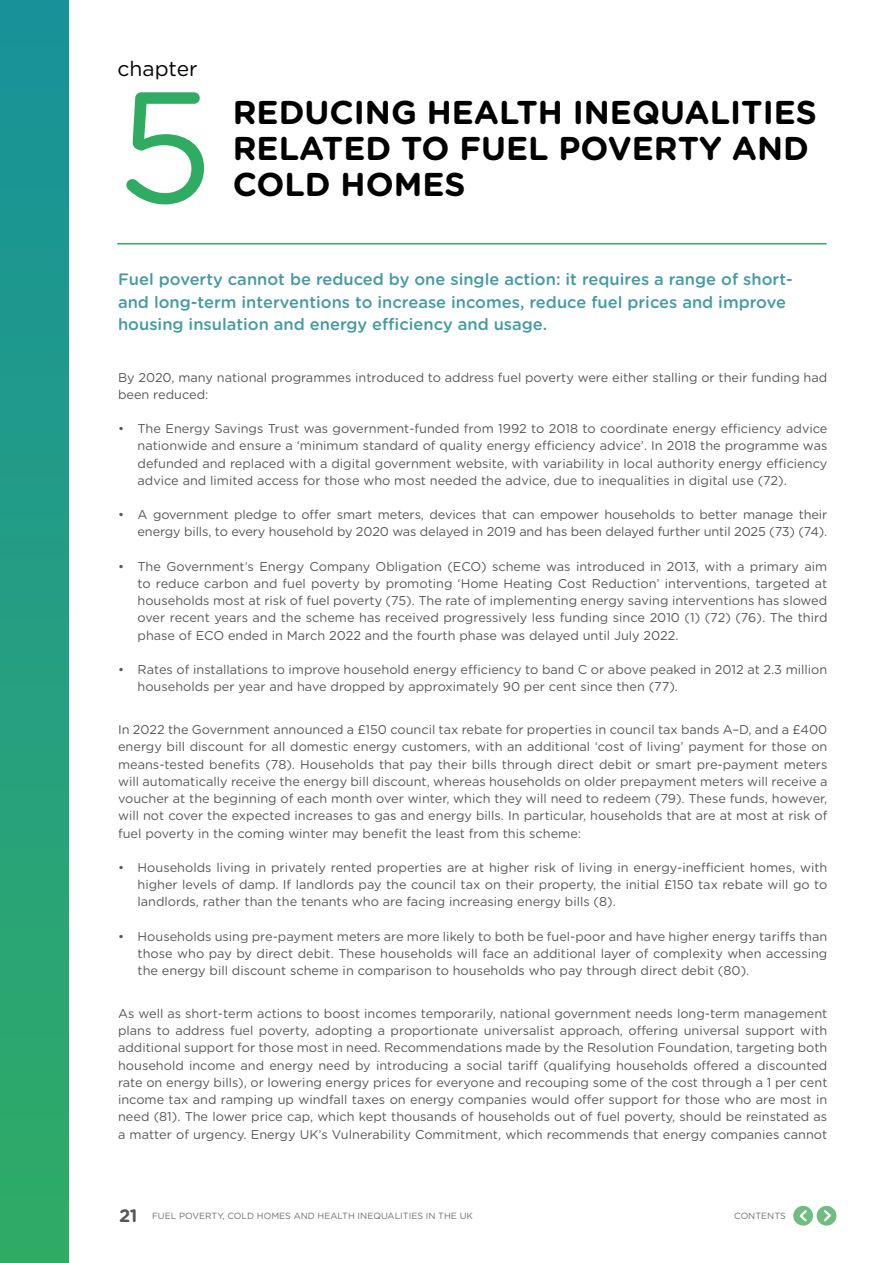
<style>
.page{position:relative;width:893px;height:1263px;background:#fff}
.page>*{position:absolute;margin:0;border:0;box-sizing:border-box;transform-origin:0 0}
.t1{font:157.5px "Gotham Rounded";color:#30ac62}
.t2{font:700 33px/36px "Gotham Rounded";color:#000}
.t3{font:21px "Gotham Rounded";color:#000}
.t4{font:500 16.5px/22.5px "Gotham Rounded";color:#449ba2}
.t5{font:12.75px/17.2px "Gotham Rounded";color:#575756;text-align:justify}
.t6{font:9px "Gotham Rounded";color:#706f6f}
.s1{font-weight:700;font-size:18px;color:#575756}
</style>
<div class="page">
<div style="left:793px;top:1206px;width:20px;height:19px;background:#70bc81;border-radius:50%"></div>
<div style="left:817px;top:1206px;width:19px;height:19px;background:#70bc81;border-radius:50%"></div>
<svg style="left:799px;top:1210px;width:8px;height:12px"></svg>
<svg style="left:824px;top:1210px;width:7px;height:12px"></svg>
<hr style="left:117px;top:243px;width:709px;height:1px;background:#30ac62">
<div style="left:0;top:0;width:68px;height:1263px;background:linear-gradient(to bottom,#18929b,#30ab66)"></div>
<h3 class="t3" style="left:118px;top:54px;width:82px">chapter</h3>
<h1 class="t1" style="left:117px;top:39px;width:98px">5</h1>
<h2 class="t2" style="left:233px;top:93px;width:586px">REDUCING HEALTH INEQUALITIES<br>RELATED TO FUEL POVERTY AND</h2>
<h2 class="t2" style="left:233px;top:165px;width:234px">COLD HOMES</h2>
<p class="t4" style="left:118px;top:268px;width:676px">Fuel poverty cannot be reduced by one single action: it requires a range of short&shy;and long-term interventions to increase incomes, reduce fuel prices and improve housing insulation and energy efficiency and usage.</p>
<p class="t5" style="left:118px;top:368px;width:711px">By 2020, many national programmes introduced to address fuel poverty were either stalling or their funding had been reduced:</p>
<p class="t5" style="left:138px;top:419px;width:691px;text-indent:-19px">• The Energy Savings Trust was government-funded from 1992 to 2018 to coordinate energy efficiency advice nationwide and ensure a ‘minimum standard of quality energy efficiency advice’. In 2018 the programme was defunded and replaced with a digital government website, with variability in local authority energy efficiency advice and limited access for those who most needed the advice, due to inequalities in digital use (72).</p>
<p class="t5" style="left:118px;top:505px;width:711px;text-align:right">• A government pledge to offer smart meters, devices that can empower households to better manage their energy bills, to every household by 2020 was delayed in 2019 and has been delayed further until 2025 (73) (74).</p>
<p class="t5" style="left:138px;top:557px;width:691px;text-indent:-19px">• The Government’s Energy Company Obligation (ECO) scheme was introduced in 2013, with a primary aim to reduce carbon and fuel poverty by promoting ‘Home Heating Cost Reduction’ interventions, targeted at households most at risk of fuel poverty (75). The rate of implementing energy saving interventions has slowed over recent years and the scheme has received progressively less funding since 2010 (1) (72) (76). The third phase of ECO ended in March 2022 and the fourth phase was delayed until July 2022.</p>
<p class="t5" style="left:138px;top:660px;width:691px;text-indent:-19px">• Rates of installations to improve household energy efficiency to band C or above peaked in 2012 at 2.3 million households per year and have dropped by approximately 90 per cent since then (77).</p>
<p class="t5" style="left:118px;top:720px;width:711px">In 2022 the Government announced a £150 council tax rebate for properties in council tax bands A–D, and a £400 energy bill discount for all domestic energy customers, with an additional ‘cost of living’ payment for those on means-tested benefits (78). Households that pay their bills through direct debit or smart pre-payment meters will automatically receive the energy bill discount, whereas households on older prepayment meters will receive a voucher at the beginning of each month over winter, which they will need to redeem (79). These funds, however, will not cover the expected increases to gas and energy bills. In particular, households that are at most at risk of fuel poverty in the coming winter may benefit the least from this scheme:</p>
<p class="t5" style="left:138px;top:858px;width:691px;text-indent:-19px">• Households living in privately rented properties are at higher risk of living in energy-inefficient homes, with higher levels of damp. If landlords pay the council tax on their property, the initial £150 tax rebate will go to landlords, rather than the tenants who are facing increasing energy bills (8).</p>
<p class="t5" style="left:138px;top:927px;width:691px;text-indent:-19px">• Households using pre-payment meters are more likely to both be fuel-poor and have higher energy tariffs than those who pay by direct debit. These households will face an additional layer of complexity when accessing the energy bill discount scheme in comparison to households who pay through direct debit (80).</p>
<p class="t5" style="left:118px;top:1004px;width:711px">As well as short-term actions to boost incomes temporarily, national government needs long-term management plans to address fuel poverty, adopting a proportionate universalist approach, offering universal support with additional support for those most in need. Recommendations made by the Resolution Foundation, targeting both household income and energy need by introducing a social tariff (qualifying households offered a discounted rate on energy bills), or lowering energy prices for everyone and recouping some of the cost through a 1 per cent income tax and ramping up windfall taxes on energy companies would offer support for those who are most in need (81). The lower price cap, which kept thousands of households out of fuel poverty, should be reinstated as a matter of urgency. Energy UK’s Vulnerability Commitment, which recommends that energy companies cannot</p>
<p class="t6" style="left:119px;top:1210px;width:355px"><span class="s1">21</span> FUEL POVERTY, COLD HOMES AND HEALTH INEQUALITIES IN THE UK</p>
<p class="t6" style="left:734px;top:1210px;width:53px">CONTENTS</p>
</div>
